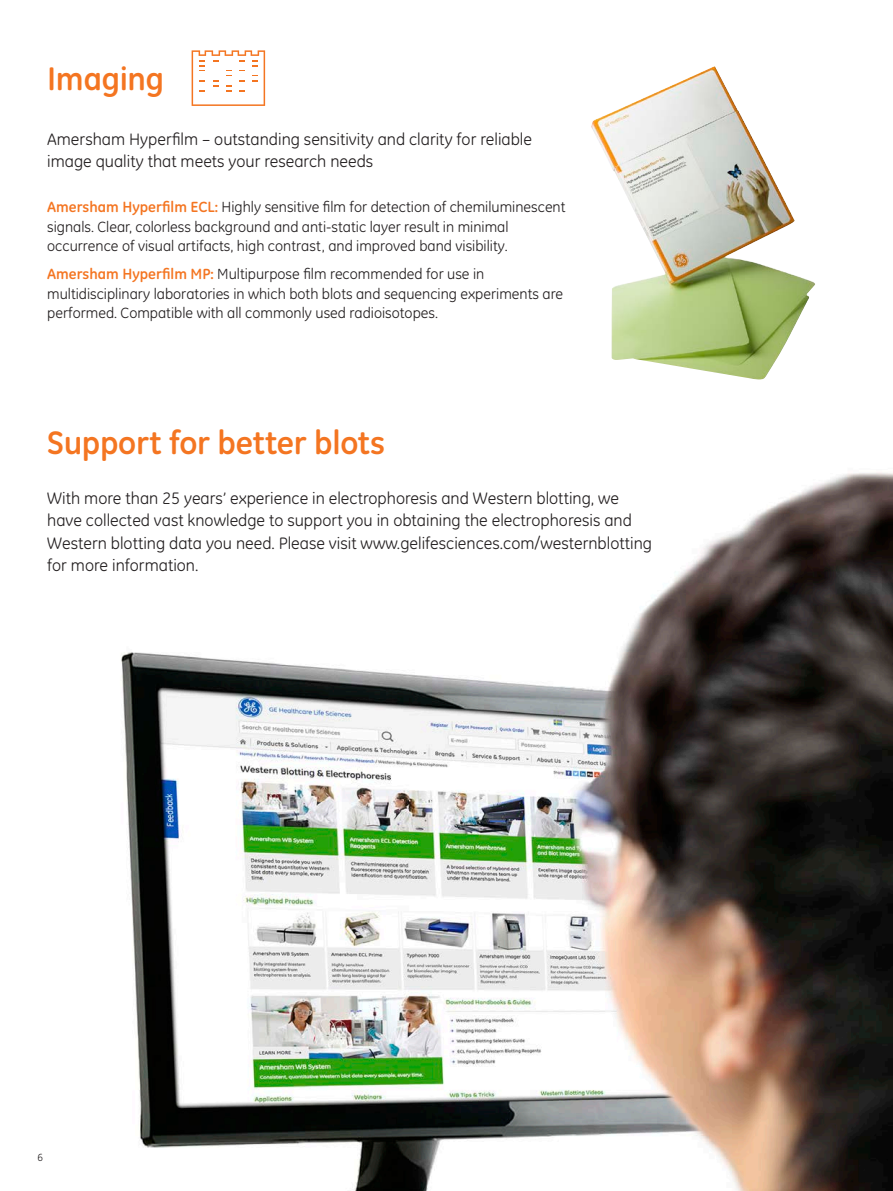
<style>
.page{position:relative;width:893px;height:1191px;background:#fff}
.page>*{position:absolute;margin:0;border:0;box-sizing:border-box;transform-origin:0 0}
.t1{font:700 33px "GE Inspira";letter-spacing:-.005em;color:#f47521}
.t2{font:16.8px/22.5px "GE Inspira";color:#231f20}
.t3{font:15px/19.5px "GE Inspira";color:#231f20}
.t4{font:10.5px "GE Inspira";color:#231f20}
.s1{font-weight:700;color:#f47521}
</style>
<div class="page">
<img style="left:121px;top:472px;width:772px;height:719px">
<svg style="left:192px;top:50px;width:73px;height:56px"></svg>
<img style="left:591px;top:66px;width:224px;height:313px">
<h1 class="t1" style="left:47px;top:57px;width:118px">Imaging</h1>
<p class="t2" style="left:47px;top:128px;width:486px">Amersham Hyperfilm – outstanding sensitivity and clarity for reliable image quality that meets your research needs</p>
<p class="t3" style="left:47px;top:197px;width:520px"><span class="s1">Amersham Hyperfilm ECL:</span> Highly sensitive film for detection of chemiluminescent signals. Clear, colorless background and anti-static layer result in minimal occurrence of visual artifacts, high contrast, and improved band visibility.</p>
<p class="t3" style="left:47px;top:264px;width:518px"><span class="s1">Amersham Hyperfilm MP:</span> Multipurpose film recommended for use in multidisciplinary laboratories in which both blots and sequencing experiments are performed. Compatible with all commonly used radioisotopes.</p>
<h1 class="t1" style="left:47px;top:421px;width:340px">Support for better blots</h1>
<p class="t2" style="left:47px;top:487px;width:606px">With more than 25 years’ experience in electrophoresis and Western blotting, we have collected vast knowledge to support you in obtaining the electrophoresis and Western blotting data you need. Please visit www.gelifesciences.com/westernblotting for more information.</p>
<p class="t4" style="left:38px;top:1151px;width:7px">6</p>
</div>
